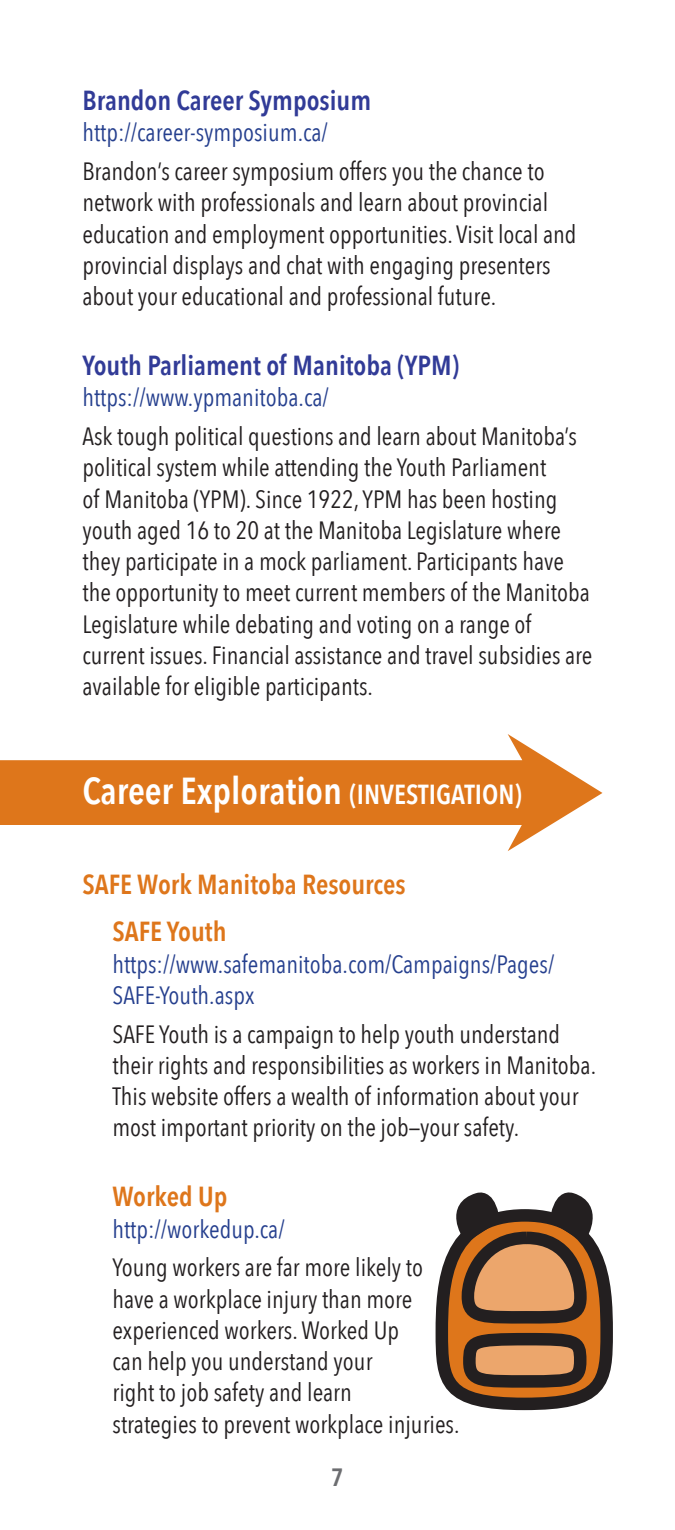
<style>
.page{position:relative;width:675px;height:1530px;background:#fff}
.page>*{position:absolute;margin:0;border:0;box-sizing:border-box;transform-origin:0 0}
.Section{font:600 37.5px "Avenir Next Condensed";color:#fff}
.title_orange{font:600 27.5px "Avenir Next Condensed";color:#313b97}
.title_orange-2{font:600 27.5px "Avenir Next Condensed";color:#de761b}
.text{font:25px/31.2px "Avenir Next Condensed";color:#231f20}
.hyperlink{font:25px/31.2px "Avenir Next Condensed";color:#253f8e}
.t1{font:600 25px "Avenir Next Condensed";color:#6c6d70}
.s1{font-size:27.5px}
</style>
<div class="page">
<svg style="left:0;top:734px;width:603px;height:117px;fill:#de761b"></svg>
<svg style="left:436px;top:1195px;width:177px;height:215px;background:#936d4e"></svg>
<h2 class="title_orange" style="left:82px;top:77px;width:290px">Brandon Career Symposium</h2>
<p class="hyperlink" style="left:82px;top:116px;width:247px">http://career-symposium.ca/</p>
<p class="text" style="left:82px;top:154px;width:496px">Brandon’s career symposium offers you the chance to network with professionals and learn about provincial education and employment opportunities. Visit local and provincial displays and chat with engaging presenters about your educational and professional future.</p>
<h2 class="title_orange" style="left:82px;top:342px;width:378px">Youth Parliament of Manitoba (YPM)</h2>
<p class="hyperlink" style="left:82px;top:381px;width:248px">https://www.ypmanitoba.ca/</p>
<p class="text" style="left:82px;top:419px;width:512px">Ask tough political questions and learn about Manitoba’s political system while attending the Youth Parliament<br>of Manitoba (YPM). Since 1922, YPM has been hosting youth aged 16 to 20 at the Manitoba Legislature where they participate in a mock parliament. Participants have the opportunity to meet current members of the Manitoba Legislature while debating and voting on a range of current issues. Financial assistance and travel subsidies are available for eligible participants.</p>
<h1 class="Section" style="left:82px;top:758px;width:441px">Career Exploration <span class="s1">(INVESTIGATION)</span></h1>
<h2 class="title_orange-2" style="left:82px;top:860px;width:325px">SAFE Work Manitoba Resources</h2>
<h2 class="title_orange-2" style="left:112px;top:908px;width:116px">SAFE Youth</h2>
<p class="hyperlink" style="left:112px;top:947px;width:443px">https://www.safemanitoba.com/Campaigns/Pages/<br>SAFE-Youth.aspx</p>
<p class="text" style="left:112px;top:1017px;width:485px">SAFE Youth is a campaign to help youth understand their rights and responsibilities as workers in Manitoba.<br>This website offers a wealth of information about your most important priority on the job—your safety.</p>
<h2 class="title_orange-2" style="left:112px;top:1173px;width:116px">Worked Up</h2>
<p class="hyperlink" style="left:112px;top:1212px;width:174px">http://workedup.ca/</p>
<p class="text" style="left:112px;top:1251px;width:349px">Young workers are far more likely to have a workplace injury than more experienced workers. Worked Up<br>can help you understand your<br>right to job safety and learn<br>strategies to prevent workplace injuries.</p>
<p class="t1" style="left:331px;top:1456px;width:14px">7</p>
</div>
